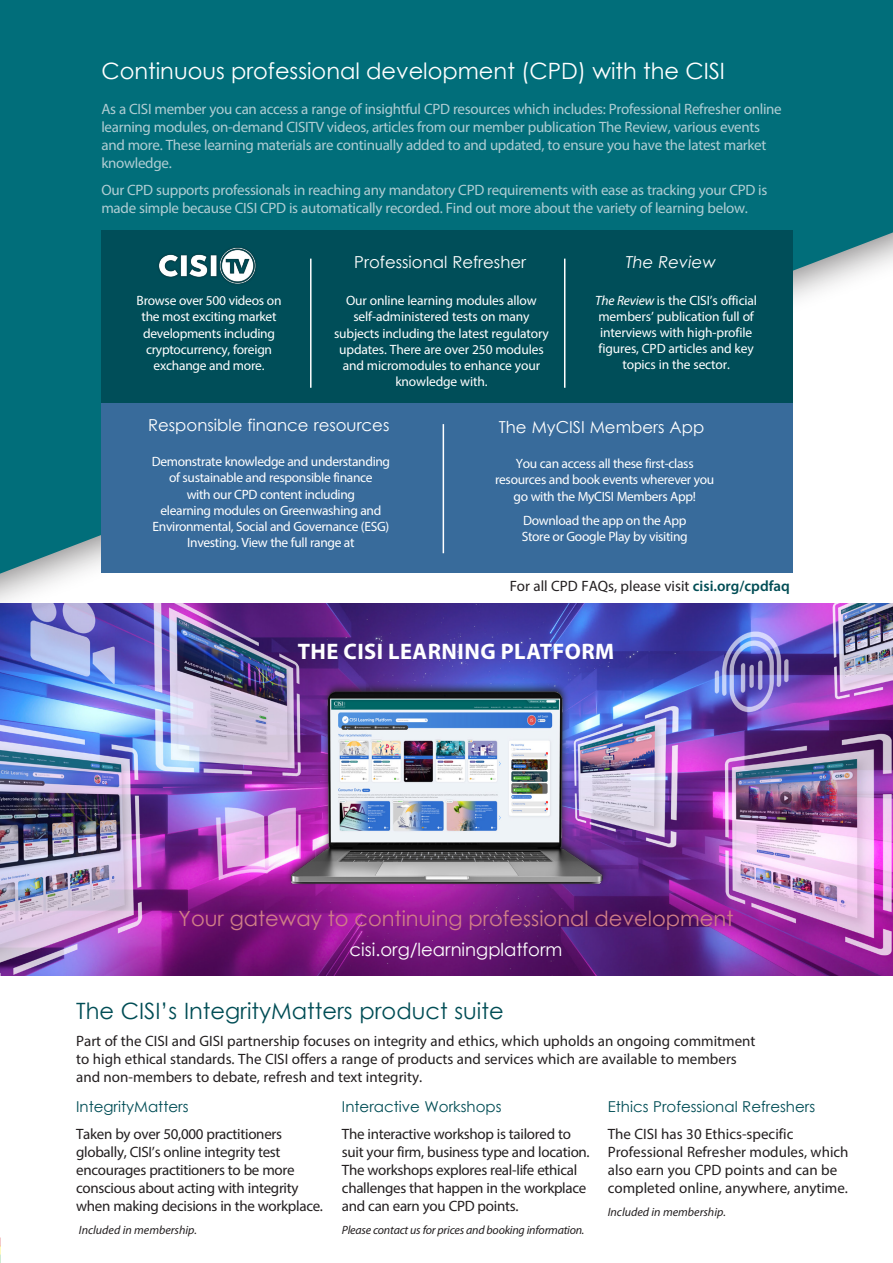
<style>
.page{position:relative;width:893px;height:1263px;background:#fff}
.page>*{position:absolute;margin:0;border:0;box-sizing:border-box;transform-origin:0 0}
.t1{font:22.5px "Century Gothic";color:#fff}
.t2{font:22.5px "Century Gothic";color:#004d55}
.t3{font:700 22.5px "Myriad Pro";letter-spacing:.02em;color:#fff}
.t4{font:21px "Century Gothic";color:#d07f87}
.t5{font:18px "Century Gothic";color:#fff}
.t6{font:16.5px "Century Gothic";color:#fff}
.t7{font:italic 16.5px "Century Gothic";color:#fff}
.t8{font:15px/18px "Myriad Pro";letter-spacing:-.02em;color:#b0cdd3}
.t9{font:15px/18px "Myriad Pro";color:#231f20}
.t10{font:15px/18px "Myriad Pro";letter-spacing:-.02em;color:#231f20}
.t11{font:15px "Century Gothic";color:#004d55}
.t12{font:13.5px/16.2px "Myriad Pro";letter-spacing:-.02em;color:#fff;text-align:center}
.t13{font:italic 12px "Myriad Pro";letter-spacing:-.02em;color:#231f20}
.t14{font:italic 12px "Myriad Pro";color:#231f20}
.s1{font-style:italic}
.s2{font-weight:600;color:#004d55}
</style>
<div class="page">
<div style="left:0;top:0;width:893px;height:986px;background:#231f20;opacity:.54"></div>
<svg style="left:0;top:0;width:893px;height:574px;background:#207f89"></svg>
<div style="left:101px;top:231px;width:691px;height:172px;background:#004e59"></div>
<div style="left:101px;top:403px;width:691px;height:169px;background:#386b9b"></div>
<hr style="left:310px;top:259px;width:2px;height:129px;background:#fff">
<hr style="left:443px;top:424px;width:1px;height:129px;background:#fff">
<img style="left:158px;top:247px;width:98px;height:37px">
<hr style="left:564px;top:259px;width:1px;height:129px;background:#fff">
<img style="left:0;top:604px;width:893px;height:371px">
<img style="left:246px;top:680px;width:389px;height:218px">
<h1 class="t1" style="left:101px;top:55px;width:625px">Continuous professional development (CPD) with the CISI</h1>
<p class="t8" style="left:101px;top:100px;width:682px">As a CISI member you can access a range of insightful CPD resources which includes: Professional Refresher online learning modules, on-demand CISITV videos, articles from our member publication The Review, various events and more. These learning materials are continually added to and updated, to ensure you have the latest market knowledge.</p>
<p class="t8" style="left:101px;top:180px;width:667px">Our CPD supports professionals in reaching any mandatory CPD requirements with ease as tracking your CPD is made simple because CISI CPD is automatically recorded. Find out more about the variety of learning below.</p>
<p class="t6" style="left:354px;top:250px;width:173px">Professional Refresher</p>
<p class="t7" style="left:626px;top:250px;width:92px">The Review</p>
<p class="t12" style="left:137px;top:292px;width:146px">Browse over 500 videos on the most exciting market developments including cryptocurrency, foreign exchange and more.</p>
<p class="t12" style="left:334px;top:292px;width:216px">Our online learning modules allow self-administered tests on many subjects including the latest regulatory updates. There are over 250 modules and micromodules to enhance your knowledge with.</p>
<p class="t12" style="left:595px;top:292px;width:163px"><span class="s1">The Review</span> is the CISI’s official members’ publication full of interviews with high-profile figures, CPD articles and key topics in the sector.</p>
<p class="t6" style="left:148px;top:414px;width:243px">Responsible finance resources</p>
<p class="t12" style="left:152px;top:453px;width:240px">Demonstrate knowledge and understanding of sustainable and responsible finance<br>with our CPD content including<br>elearning modules on Greenwashing and Environmental, Social and Governance (ESG)<br>Investing. View the full range at</p>
<p class="t6" style="left:499px;top:416px;width:207px">The MyCISI Members App</p>
<p class="t12" style="left:495px;top:455px;width:221px">You can access all these first-class resources and book events wherever you go with the MyCISI Members App!</p>
<p class="t12" style="left:522px;top:512px;width:167px;text-align:left">Download the app on the App<br>Store or Google Play by visiting</p>
<p class="t9" style="left:510px;top:577px;width:282px">For all CPD FAQs, please visit <span class="s2">cisi.org/cpdfaq</span></p>
<h1 class="t3" style="left:298px;top:636px;width:318px">THE CISI LEARNING PLATFORM</h1>
<h2 class="t4" style="left:179px;top:904px;width:556px">Your gateway to continuing professional development</h2>
<h3 class="t5" style="left:350px;top:937px;width:214px">cisi.org/learningplatform</h3>
<h1 class="t2" style="left:76px;top:995px;width:429px">The CISI’s IntegrityMatters product suite</h1>
<p class="t9" style="left:76px;top:1032px;width:681px">Part of the CISI and GISI partnership focuses on integrity and ethics, which upholds an ongoing commitment to high ethical standards. The CISI offers a range of products and services which are available to members and non-members to debate, refresh and text integrity.</p>
<p class="t11" style="left:76px;top:1096px;width:114px">IntegrityMatters</p>
<p class="t10" style="left:76px;top:1124px;width:248px">Taken by over 50,000 practitioners globally, CISI’s online integrity test encourages practitioners to be more conscious about acting with integrity when making decisions in the workplace.</p>
<p class="t14" style="left:79px;top:1222px;width:120px">Included in membership.</p>
<p class="t11" style="left:342px;top:1096px;width:161px">Interactive Workshops</p>
<p class="t10" style="left:342px;top:1124px;width:249px">The interactive workshop is tailored to suit your firm, business type and location.<br>The workshops explores real-life ethical challenges that happen in the workplace and can earn you CPD points.</p>
<p class="t13" style="left:342px;top:1222px;width:244px">Please contact us for prices and booking information.</p>
<p class="t11" style="left:608px;top:1096px;width:209px">Ethics Professional Refreshers</p>
<p class="t9" style="left:608px;top:1124px;width:242px">The CISI has 30 Ethics-specific Professional Refresher modules, which also earn you CPD points and can be completed online, anywhere, anytime.</p>
<p class="t14" style="left:608px;top:1204px;width:120px">Included in membership.</p>
</div>
